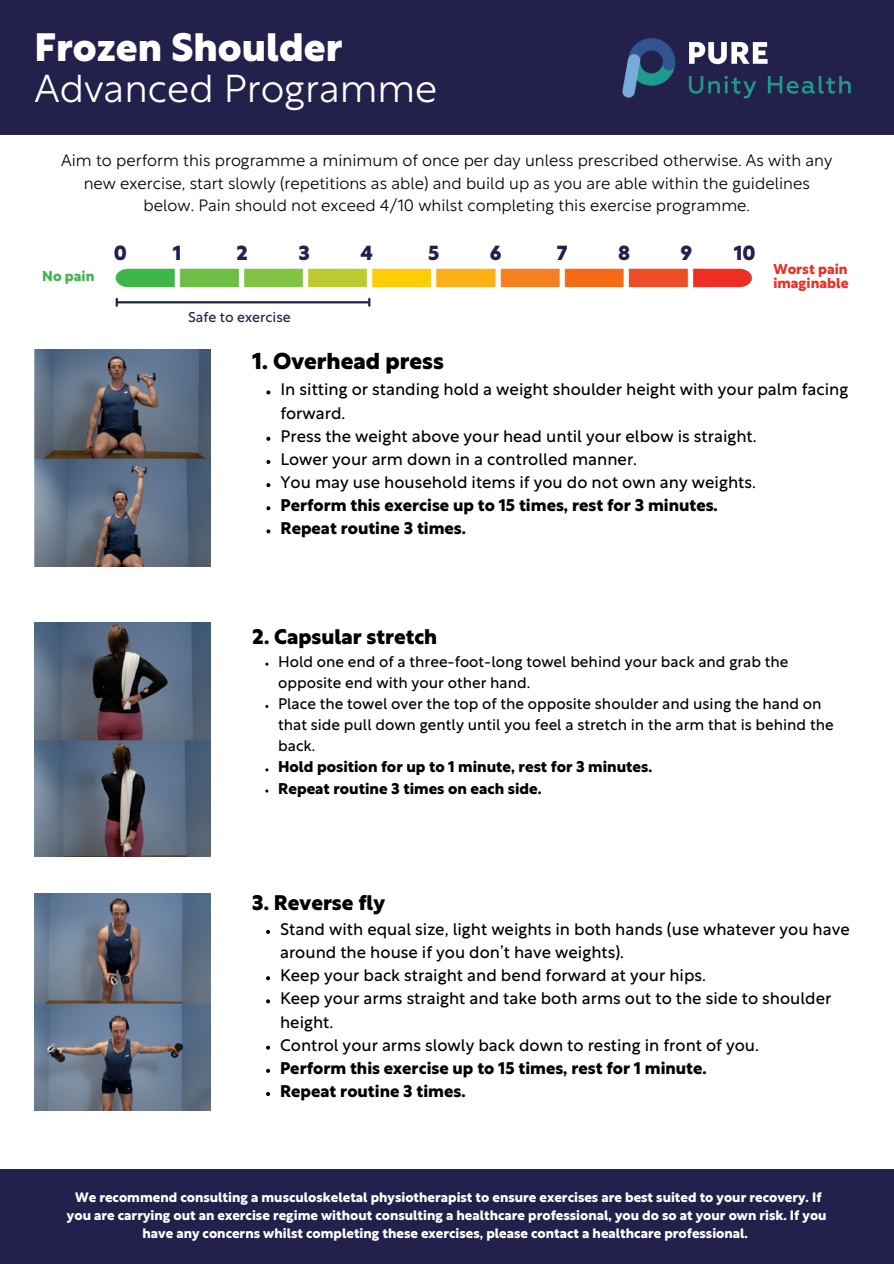
<style>
.page{position:relative;width:894px;height:1264px;background:#fff}
.page>*{position:absolute;margin:0;border:0;box-sizing:border-box;transform-origin:0 0}
.t1{font:300 38.7px/40.7px "Rustica";color:#fff}
.t2{font:800 22.5px "Rustica";color:#000}
.t3{font:800 20.7px "Rustica";color:#000}
.t4{font:800 19.95px "Rustica";color:#24204c}
.t5{font:16.5px/23.1px "Rustica";color:#000}
.t6{font:700 16.5px "Rustica";color:#000}
.t7{font:300 16.35px/22.5px "Rustica";color:#000;text-align:center}
.t8{font:15.15px/21.1px "Rustica";color:#000}
.t9{font:700 15.15px "Rustica";color:#000}
.t10{font:700 14.1px/14.7px "Rustica";color:#ee2e24}
.t11{font:14.1px "Rustica";color:#24204c}
.t12{font:700 14.1px "Rustica";color:#40b549}
.t13{font:700 13.35px/17.9px "Rustica";color:#fff;text-align:center}
.s1{font-weight:800}
</style>
<div class="page">
<div style="left:0;top:0;width:893px;height:134px;background:#24204c"></div>
<img style="left:35px;top:622px;width:175px;height:234px">
<img style="left:622px;top:38px;width:229px;height:61px">
<img style="left:35px;top:350px;width:175px;height:217px">
<svg style="left:266px;top:390px;width:4px;height:4px"></svg>
<svg style="left:266px;top:437px;width:4px;height:4px"></svg>
<svg style="left:266px;top:460px;width:4px;height:4px"></svg>
<svg style="left:266px;top:483px;width:4px;height:4px"></svg>
<svg style="left:266px;top:506px;width:4px;height:4px"></svg>
<svg style="left:266px;top:529px;width:4px;height:4px"></svg>
<img style="left:35px;top:893px;width:175px;height:217px">
<svg style="left:266px;top:929px;width:4px;height:4px"></svg>
<svg style="left:266px;top:976px;width:4px;height:4px"></svg>
<svg style="left:266px;top:999px;width:4px;height:4px"></svg>
<svg style="left:266px;top:1045px;width:4px;height:4px"></svg>
<svg style="left:266px;top:1068px;width:4px;height:4px"></svg>
<svg style="left:266px;top:1092px;width:4px;height:3px"></svg>
<div style="left:0;top:1169px;width:893px;height:94px;background:#24204c"></div>
<img style="left:115px;top:268px;width:637px;height:19px">
<hr style="left:117px;top:301px;width:251px;height:2px;background:#24204c">
<svg style="left:116px;top:299px;width:2px;height:7px"></svg>
<svg style="left:368px;top:299px;width:2px;height:7px"></svg>
<h3 class="t1" style="left:35px;top:31px;width:404px"><span class="s1">Frozen Shoulder<br></span>Advanced Programme</h3>
<p class="t7" style="left:61px;top:151px;width:772px">Aim to perform this programme a minimum of once per day unless prescribed otherwise. As with any new exercise, start slowly (repetitions as able) and build up as you are able within the guidelines below. Pain should not exceed 4/10 whilst completing this exercise programme.</p>
<p class="t4" style="left:114px;top:246px;width:15px">0</p>
<p class="t4" style="left:173px;top:246px;width:10px">1</p>
<p class="t4" style="left:236px;top:246px;width:13px">2</p>
<p class="t4" style="left:298px;top:246px;width:13px">3</p>
<p class="t4" style="left:360px;top:246px;width:14px">4</p>
<p class="t4" style="left:428px;top:246px;width:13px">5</p>
<p class="t4" style="left:489px;top:246px;width:13px">6</p>
<p class="t4" style="left:556px;top:246px;width:12px">7</p>
<p class="t4" style="left:617px;top:246px;width:14px">8</p>
<p class="t4" style="left:680px;top:246px;width:13px">9</p>
<p class="t4" style="left:733px;top:246px;width:23px">10</p>
<p class="t12" style="left:42px;top:271px;width:54px">No pain</p>
<p class="t10" style="left:773px;top:262px;width:77px">Worst pain imaginable</p>
<h5 class="t11" style="left:188px;top:312px;width:104px">Safe to exercise</h5>
<h2 class="t2" style="left:252px;top:353px;width:193px">1. Overhead press</h2>
<p class="t5" style="left:280px;top:380px;width:569px">In sitting or standing hold a weight shoulder height with your palm facing forward.</p>
<p class="t5" style="left:280px;top:426px;width:477px">Press the weight above your head until your elbow is straight.</p>
<p class="t5" style="left:280px;top:449px;width:358px">Lower your arm down in a controlled manner.</p>
<p class="t5" style="left:280px;top:472px;width:477px">You may use household items if you do not own any weights.</p>
<p class="t6" style="left:280px;top:499px;width:439px">Perform this exercise up to 15 times, rest for 3 minutes.</p>
<p class="t6" style="left:280px;top:522px;width:187px">Repeat routine 3 times.</p>
<p class="t3" style="left:252px;top:628px;width:186px">2. Capsular stretch</p>
<h5 class="t8" style="left:278px;top:652px;width:512px">Hold one end of a three-foot-long towel behind your back and grab the opposite end with your other hand.</h5>
<h5 class="t8" style="left:278px;top:694px;width:557px">Place the towel over the top of the opposite shoulder and using the hand on that side pull down gently until you feel a stretch in the arm that is behind the back.</h5>
<p class="t9" style="left:278px;top:761px;width:375px">Hold position for up to 1 minute, rest for 3 minutes.</p>
<p class="t9" style="left:278px;top:782px;width:265px">Repeat routine 3 times on each side.</p>
<h2 class="t3" style="left:252px;top:894px;width:135px">3. Reverse fly</h2>
<p class="t5" style="left:280px;top:919px;width:571px">Stand with equal size, light weights in both hands (use whatever you have around the house if you don’t have weights).</p>
<p class="t5" style="left:280px;top:965px;width:427px">Keep your back straight and bend forward at your hips.</p>
<p class="t5" style="left:280px;top:988px;width:552px">Keep your arms straight and take both arms out to the side to shoulder height.</p>
<p class="t5" style="left:280px;top:1034px;width:480px">Control your arms slowly back down to resting in front of you.</p>
<p class="t6" style="left:280px;top:1062px;width:428px">Perform this exercise up to 15 times, rest for 1 minute.</p>
<h2 class="t6" style="left:280px;top:1085px;width:187px">Repeat routine 3 times.</h2>
<p class="t13" style="left:67px;top:1189px;width:761px">We recommend consulting a musculoskeletal physiotherapist to ensure exercises are best suited to your recovery. If you are carrying out an exercise regime without consulting a healthcare professional, you do so at your own risk. If you have any concerns whilst completing these exercises, please contact a healthcare professional.</p>
</div>
